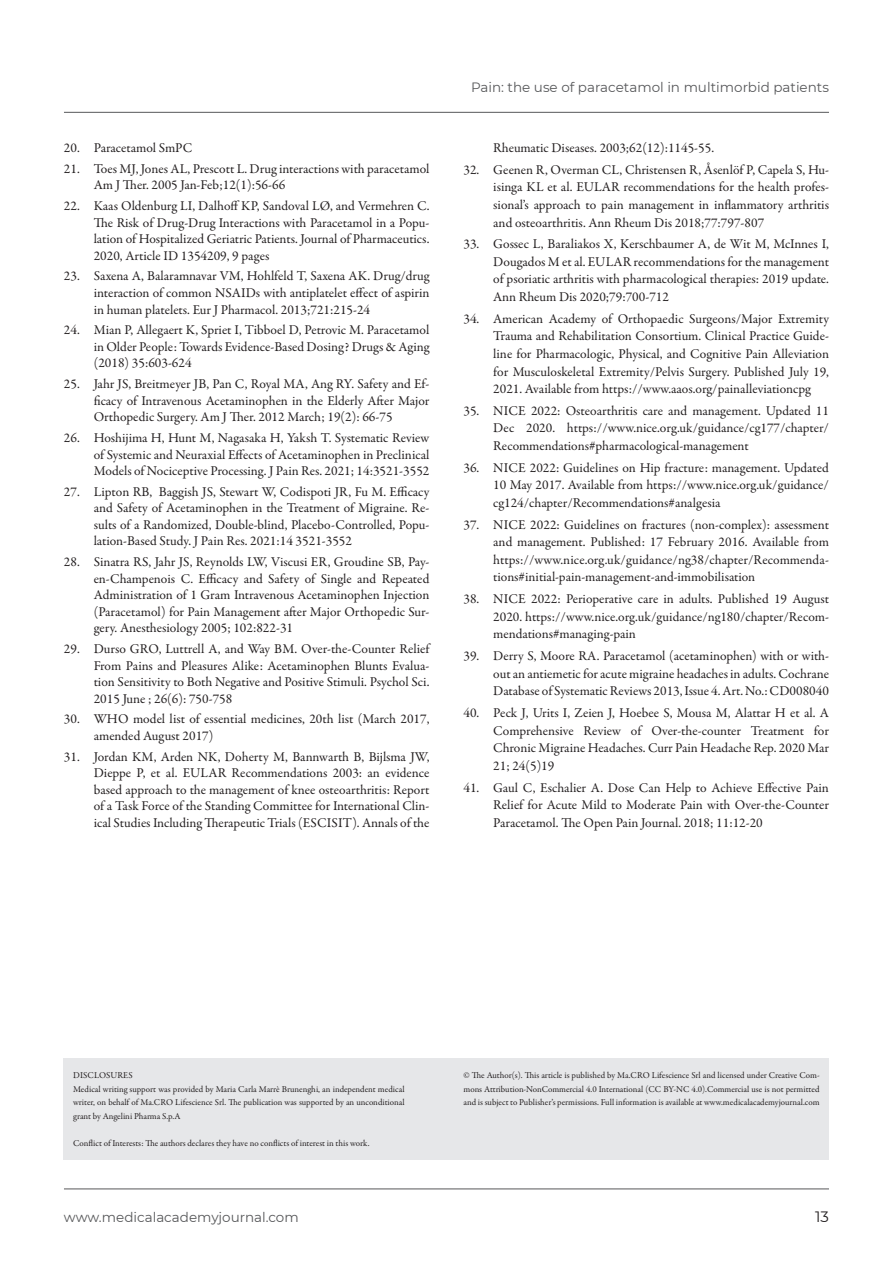
<style>
.page{position:relative;width:893px;height:1263px;background:#fff}
.page>*{position:absolute;margin:0;border:0;box-sizing:border-box;transform-origin:0 0}
.t1{font:15px "Montserrat";color:#231f20}
.t2{font:13.5px/16.5px "Garamond Premr Pro";color:#231f20;text-align:justify}
.t3{font:13.5px "Montserrat";color:#57585a}
.HTML_Preformatted{font:9px/13.5px "Garamond Premr Pro";color:#231f20;text-align:justify}
</style>
<div class="page">
<hr style="left:64px;top:112px;width:765px;height:1px;background:#57585a">
<hr style="left:64px;top:1188px;width:765px;height:1px;background:#57585a">
<div style="left:64px;top:1058px;width:765px;height:101px;background:#e6e7e9"></div>
<p class="t2" style="left:64px;top:140px;width:130px">20. Paracetamol SmPC</p>
<p class="t2" style="left:94px;top:161px;width:337px;text-indent:-30px">21. Toes MJ, Jones AL, Prescott L. Drug interactions with paracetamol<br>Am J Ther. 2005 Jan-Feb;12(1):56-66</p>
<p class="t2" style="left:94px;top:198px;width:337px;text-indent:-30px">22. Kaas Oldenburg LI, Dalhoff KP, Sandoval LØ, and Vermehren C.<br>The Risk of Drug-Drug Interactions with Paracetamol in a Popu&shy;lation of Hospitalized Geriatric Patients. Journal of Pharmaceutics.<br>2020, Article ID 1354209, 9 pages</p>
<p class="t2" style="left:94px;top:268px;width:337px;text-indent:-30px">23. Saxena A, Balaramnavar VM, Hohlfeld T, Saxena AK. Drug/drug interaction of common NSAIDs with antiplatelet effect of aspirin in human platelets. Eur J Pharmacol. 2013;721:215-24</p>
<p class="t2" style="left:94px;top:322px;width:337px;text-indent:-30px">24. Mian P, Allegaert K, Spriet I, Tibboel D, Petrovic M. Paracetamol in Older People: Towards Evidence‐Based Dosing? Drugs &amp; Aging (2018) 35:603-624</p>
<p class="t2" style="left:94px;top:376px;width:337px;text-indent:-30px">25. Jahr JS, Breitmeyer JB, Pan C, Royal MA, Ang RY. Safety and Ef&shy;ficacy of Intravenous Acetaminophen in the Elderly After Major Orthopedic Surgery. Am J Ther. 2012 March; 19(2): 66-75</p>
<p class="t2" style="left:94px;top:430px;width:337px;text-indent:-30px">26. Hoshijima H, Hunt M, Nagasaka H, Yaksh T. Systematic Review of Systemic and Neuraxial Effects of Acetaminophen in Preclinical Models of Nociceptive Processing. J Pain Res. 2021; 14:3521-3552</p>
<p class="t2" style="left:94px;top:484px;width:337px;text-indent:-30px">27. Lipton RB, Baggish JS, Stewart W, Codispoti JR, Fu M. Efficacy and Safety of Acetaminophen in the Treatment of Migraine. Re&shy;sults of a Randomized, Double-blind, Placebo-Controlled, Popu&shy;lation-Based Study. J Pain Res. 2021:14 3521-3552</p>
<p class="t2" style="left:94px;top:554px;width:337px;text-indent:-30px">28. Sinatra RS, Jahr JS, Reynolds LW, Viscusi ER, Groudine SB, Pay&shy;en-Champenois C. Efficacy and Safety of Single and Repeated Administration of 1 Gram Intravenous Acetaminophen Injection (Paracetamol) for Pain Management after Major Orthopedic Sur&shy;gery. Anesthesiology 2005; 102:822-31</p>
<p class="t2" style="left:94px;top:641px;width:337px;text-indent:-30px">29. Durso GRO, Luttrell A, and Way BM. Over-the-Counter Relief From Pains and Pleasures Alike: Acetaminophen Blunts Evalua&shy;tion Sensitivity to Both Negative and Positive Stimuli. Psychol Sci.<br>2015 June ; 26(6): 750-758</p>
<p class="t2" style="left:94px;top:711px;width:337px;text-indent:-30px">30. WHO model list of essential medicines, 20th list (March 2017, amended August 2017)</p>
<p class="t2" style="left:94px;top:748px;width:337px;text-indent:-30px">31. Jordan KM, Arden NK, Doherty M, Bannwarth B, Bijlsma JW, Dieppe P, et al. EULAR Recommendations 2003: an evidence based approach to the management of knee osteoarthritis: Report of a Task Force of the Standing Committee for International Clin&shy;ical Studies Including Therapeutic Trials (ESCISIT). Annals of the</p>
<p class="t3" style="left:471px;top:78px;width:359px">Pain: the use of paracetamol in multimorbid patients</p>
<p class="t2" style="left:493px;top:140px;width:222px">Rheumatic Diseases. 2003;62(12):1145-55.</p>
<p class="t2" style="left:493px;top:161px;width:337px;line-height:17.5px;text-indent:-30px">32. Geenen R, Overman CL, Christensen R, Åsenlöf P, Capela S, Hu&shy;isinga KL et al. EULAR recommendations for the health profes&shy;sional’s approach to pain management in inflammatory arthritis and osteoarthritis. Ann Rheum Dis 2018;77:797-807</p>
<p class="t2" style="left:493px;top:236px;width:337px;line-height:17.5px;text-indent:-30px">33. Gossec L, Baraliakos X, Kerschbaumer A, de Wit M, McInnes I, Dougados M et al. EULAR recommendations for the management of psoriatic arthritis with pharmacological therapies: 2019 update.<br>Ann Rheum Dis 2020;79:700-712</p>
<p class="t2" style="left:493px;top:310px;width:337px;line-height:17.5px;text-indent:-30px">34. American Academy of Orthopaedic Surgeons/Major Extremity Trauma and Rehabilitation Consortium. Clinical Practice Guide&shy;line for Pharmacologic, Physical, and Cognitive Pain Alleviation for Musculoskeletal Extremity/Pelvis Surgery. Published July 19, 2021. Available from https://www.aaos.org/painalleviationcpg</p>
<p class="t2" style="left:493px;top:402px;width:337px;line-height:17.5px;text-indent:-30px">35. NICE 2022: Osteoarthritis care and management. Updated 11<br>Dec 2020. https://www.nice.org.uk/guidance/cg177/chapter/ Recommendations#pharmacological-management</p>
<p class="t2" style="left:493px;top:459px;width:337px;line-height:17.5px;text-indent:-30px">36. NICE 2022: Guidelines on Hip fracture: management. Updated 10 May 2017. Available from https://www.nice.org.uk/guidance/ cg124/chapter/Recommendations#analgesia</p>
<p class="t2" style="left:493px;top:516px;width:337px;line-height:17.5px;text-indent:-30px">37. NICE 2022: Guidelines on fractures (non-complex): assessment and management. Published: 17 February 2016. Available from https://www.nice.org.uk/guidance/ng38/chapter/Recommenda&shy;tions#initial-pain-management-and-immobilisation</p>
<p class="t2" style="left:493px;top:591px;width:337px;line-height:17.5px;text-indent:-30px">38. NICE 2022: Perioperative care in adults. Published 19 August 2020. https://www.nice.org.uk/guidance/ng180/chapter/Recom&shy;mendations#managing-pain</p>
<p class="t2" style="left:493px;top:647px;width:337px;line-height:17.5px;text-indent:-30px">39. Derry S, Moore RA. Paracetamol (acetaminophen) with or with&shy;out an antiemetic for acute migraine headaches in adults. Cochrane Database of Systematic Reviews 2013, Issue 4. Art. No.: CD008040</p>
<p class="t2" style="left:493px;top:704px;width:337px;line-height:17.5px;text-indent:-30px">40. Peck J, Urits I, Zeien J, Hoebee S, Mousa M, Alattar H et al. A Comprehensive Review of Over-the-counter Treatment for Chronic Migraine Headaches. Curr Pain Headache Rep. 2020 Mar 21; 24(5)19</p>
<p class="t2" style="left:493px;top:779px;width:337px;line-height:17.5px;text-indent:-30px">41. Gaul C, Eschalier A. Dose Can Help to Achieve Effective Pain Relief for Acute Mild to Moderate Pain with Over-the-Counter Paracetamol. The Open Pain Journal. 2018; 11:12-20</p>
<p class="HTML_Preformatted" style="left:73px;top:1069px;width:61px">DISCLOSURES</p>
<p class="HTML_Preformatted" style="left:73px;top:1082px;width:333px">Medical writing support was provided by Maria Carla Marrè Brunenghi, an independent medical writer, on behalf of Ma.CRO Lifescience Srl. The publication was supported by an unconditional grant by Angelini Pharma S.p.A</p>
<p class="HTML_Preformatted" style="left:73px;top:1136px;width:298px">Conflict of Interests: The authors declares they have no conflicts of interest in this work.</p>
<p class="HTML_Preformatted" style="left:463px;top:1069px;width:358px">© The Author(s). This article is published by Ma.CRO Lifescience Srl and licensed under Creative Com&shy;mons Attribution-NonCommercial 4.0 International (CC BY-NC 4.0).Commercial use is not permitted and is subject to Publisher’s permissions. Full information is available at www.medicalacademyjournal.com</p>
<p class="t3" style="left:64px;top:1207px;width:236px">www.medicalacademyjournal.com</p>
<p class="t1" style="left:815px;top:1206px;width:15px">13</p>
</div>
